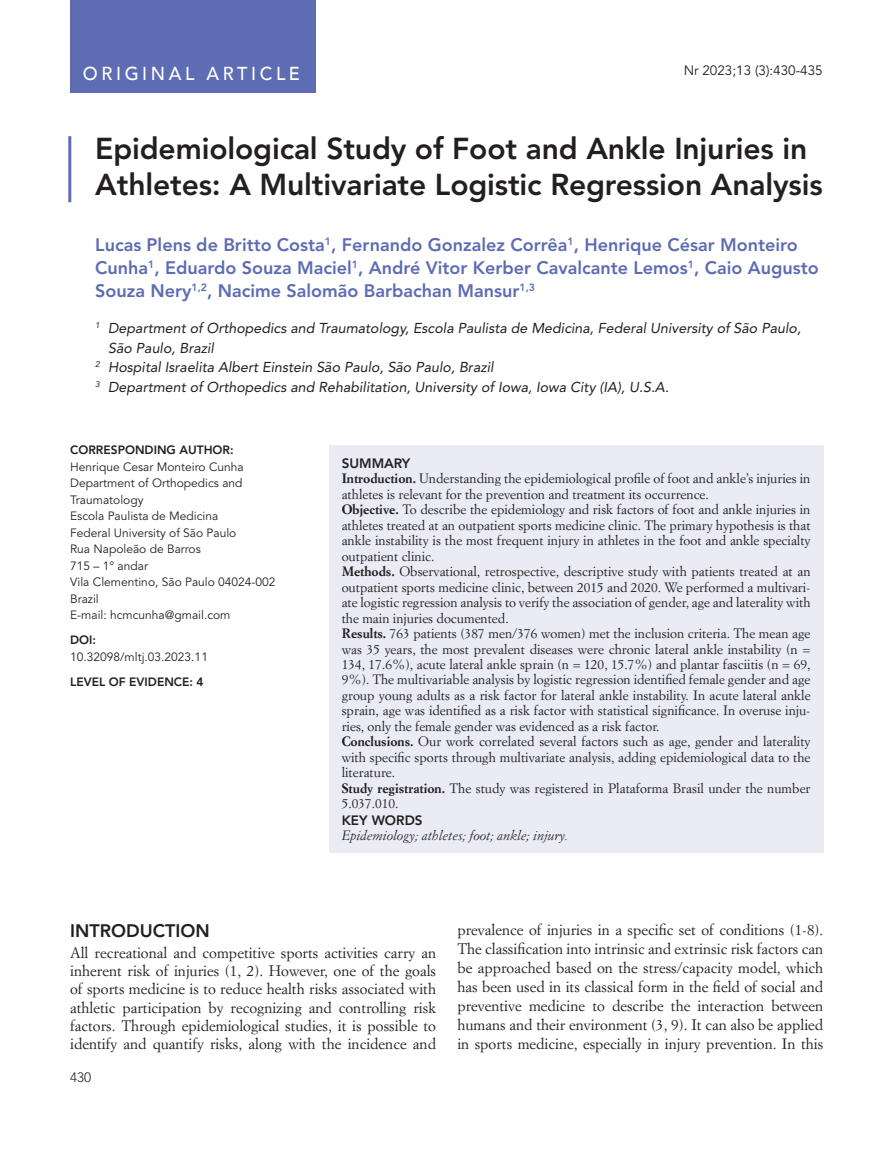
<style>
.page{position:relative;width:893px;height:1149px;background:#fff}
.page>*{position:absolute;margin:0;border:0;box-sizing:border-box;transform-origin:0 0}
.Titolo_Articolo{font:800 30px/36px "Avenir LT Std";letter-spacing:-.005em;color:#231f20}
.t1{font:500 18.75px "Avenir";letter-spacing:.2em;color:#fff;scale:.96 1}
.Autori{font:800 18px/22.5px "Avenir LT Std";color:#5d6cb3}
._1_paragrafo{font:800 18px "Avenir LT Std";color:#231f20}
.testo{font:15px/19px "Simoncini Garamond Std";color:#231f20;text-align:justify}
.Autori_Sede{font:italic 14.25px/19.5px "Avenir LT Std";color:#231f20}
.t2{font:13.5px "Avenir LT Std";color:#231f20}
.SUMMARY{font:800 13.5px "Avenir LT Std";color:#231f20}
.testo_sommario{font:800 13.5px "Avenir LT Std";color:#231f20}
.t3{font:300 13.5px "Avenir LT Std";color:#231f20}
.testo_sommario-2{font:13.35px/15.5px "Simoncini Garamond Std";color:#231f20;text-align:justify}
.testo_sommario-3{font:italic 13.35px "Simoncini Garamond Std";color:#231f20}
.corresponding_text{font:12px/16.5px "Avenir LT Std";color:#231f20}
.DOI{font:800 12px "Avenir LT Std";color:#231f20}
.corresponding_text-2{font:800 12px "Avenir LT Std";color:#231f20}
.s1{font-weight:700}
</style>
<div class="page">
<div style="left:70px;top:0;width:245px;height:92px;background:#5d6cb3"></div>
<div style="left:329px;top:445px;width:494px;height:407px;background:#eaebf5"></div>
<hr style="left:68px;top:136px;width:3px;height:66px;background:#5d6cb3">
<h2 class="t1" style="left:83px;top:57px;width:228px">ORIGINAL ARTICLE</h2>
<p class="t2" style="left:684px;top:63px;width:141px">Nr 2023;13 (3):430-435</p>
<p class="Titolo_Articolo" style="left:95px;top:130px;width:729px">Epidemiological Study of Foot and Ankle Injuries in<br>Athletes: A Multivariate Logistic Regression Analysis</p>
<p class="Autori" style="left:95px;top:234px;width:725px">Lucas Plens de Britto Costa<sup>1</sup>, Fernando Gonzalez Corrêa<sup>1</sup>, Henrique César Monteiro<br>Cunha<sup>1</sup>, Eduardo Souza Maciel<sup>1</sup>, André Vitor Kerber Cavalcante Lemos<sup>1</sup>, Caio Augusto<br>Souza Nery<sup>1,2</sup>, Nacime Salomão Barbachan Mansur<sup>1,3</sup></p>
<p class="Autori_Sede" style="left:108px;top:318px;width:694px;text-indent:-13px"><sup>1</sup> Department of Orthopedics and Traumatology, Escola Paulista de Medicina, Federal University of São Paulo,<br>São Paulo, Brazil</p>
<p class="Autori_Sede" style="left:95px;top:357px;width:400px"><sup>2</sup> Hospital Israelita Albert Einstein São Paulo, São Paulo, Brazil</p>
<p class="Autori_Sede" style="left:95px;top:377px;width:575px"><sup>3</sup> Department of Orthopedics and Rehabilitation, University of Iowa, Iowa City (IA), U.S.A.</p>
<p class="corresponding_text-2" style="left:70px;top:442px;width:165px">CORRESPONDING AUTHOR:</p>
<p class="corresponding_text" style="left:70px;top:458px;width:175px">Henrique Cesar Monteiro Cunha</p>
<p class="corresponding_text" style="left:70px;top:475px;width:174px">Department of Orthopedics and<br>Traumatology</p>
<p class="corresponding_text" style="left:70px;top:508px;width:150px">Escola Paulista de Medicina</p>
<p class="corresponding_text" style="left:70px;top:524px;width:168px">Federal University of São Paulo</p>
<p class="corresponding_text" style="left:70px;top:541px;width:132px">Rua Napoleão de Barros</p>
<p class="corresponding_text" style="left:70px;top:557px;width:79px">715 – 1° andar</p>
<p class="corresponding_text" style="left:70px;top:574px;width:207px">Vila Clementino, São Paulo 04024-002<br>Brazil</p>
<p class="corresponding_text" style="left:70px;top:607px;width:162px">E-mail: hcmcunha@gmail.com</p>
<p class="DOI" style="left:70px;top:632px;width:27px">DOI:</p>
<p class="corresponding_text" style="left:70px;top:648px;width:139px">10.32098/mltj.03.2023.11</p>
<p class="DOI" style="left:70px;top:674px;width:135px">LEVEL OF EVIDENCE: 4</p>
<p class="testo_sommario" style="left:342px;top:455px;width:70px">SUMMARY</p>
<p class="testo_sommario-2" style="left:342px;top:470px;width:470px"><span class="s1">Introduction.</span> Understanding the epidemiological profile of foot and ankle’s injuries in athletes is relevant for the prevention and treatment its occurrence.</p>
<p class="testo_sommario-2" style="left:342px;top:501px;width:470px"><span class="s1">Objective.</span> To describe the epidemiology and risk factors of foot and ankle injuries in athletes treated at an outpatient sports medicine clinic. The primary hypothesis is that ankle instability is the most frequent injury in athletes in the foot and ankle specialty outpatient clinic.</p>
<p class="testo_sommario-2" style="left:342px;top:563px;width:470px"><span class="s1">Methods.</span> Observational, retrospective, descriptive study with patients treated at an outpatient sports medicine clinic, between 2015 and 2020. We performed a multivari&shy;ate logistic regression analysis to verify the association of gender, age and laterality with the main injuries documented.</p>
<p class="testo_sommario-2" style="left:342px;top:625px;width:470px"><span class="s1">Results.</span> 763 patients (387 men/376 women) met the inclusion criteria. The mean age was 35 years, the most prevalent diseases were chronic lateral ankle instability (n = 134, 17.6%), acute lateral ankle sprain (n = 120, 15.7%) and plantar fasciitis (n = 69, 9%). The multivariable analysis by logistic regression identified female gender and age group young adults as a risk factor for lateral ankle instability. In acute lateral ankle sprain, age was identified as a risk factor with statistical significance. In overuse inju&shy;ries, only the female gender was evidenced as a risk factor.</p>
<p class="testo_sommario-2" style="left:342px;top:733px;width:470px"><span class="s1">Conclusions.</span> Our work correlated several factors such as age, gender and laterality with specific sports through multivariate analysis, adding epidemiological data to the literature.</p>
<p class="testo_sommario-2" style="left:342px;top:779px;width:470px"><span class="s1">Study registration.</span> The study was registered in Plataforma Brasil under the number<br>5.037.010.</p>
<p class="SUMMARY" style="left:342px;top:811px;width:82px">KEY WORDS</p>
<p class="testo_sommario-3" style="left:342px;top:827px;width:228px">Epidemiology; athletes; foot; ankle; injury.</p>
<p class="_1_paragrafo" style="left:70px;top:919px;width:141px">INTRODUCTION</p>
<p class="testo" style="left:70px;top:943px;width:367px;line-height:18.1px">All recreational and competitive sports activities carry an inherent risk of injuries (1, 2). However, one of the goals of sports medicine is to reduce health risks associated with athletic participation by recognizing and controlling risk factors. Through epidemiological studies, it is possible to identify and quantify risks, along with the incidence and</p>
<p class="t3" style="left:70px;top:1068px;width:23px">430</p>
<p class="testo" style="left:457px;top:919px;width:367px">prevalence of injuries in a specific set of conditions (1-8).<br>The classification into intrinsic and extrinsic risk factors can be approached based on the stress/capacity model, which has been used in its classical form in the field of social and preventive medicine to describe the interaction between humans and their environment (3, 9). It can also be applied in sports medicine, especially in injury prevention. In this</p>
</div>
